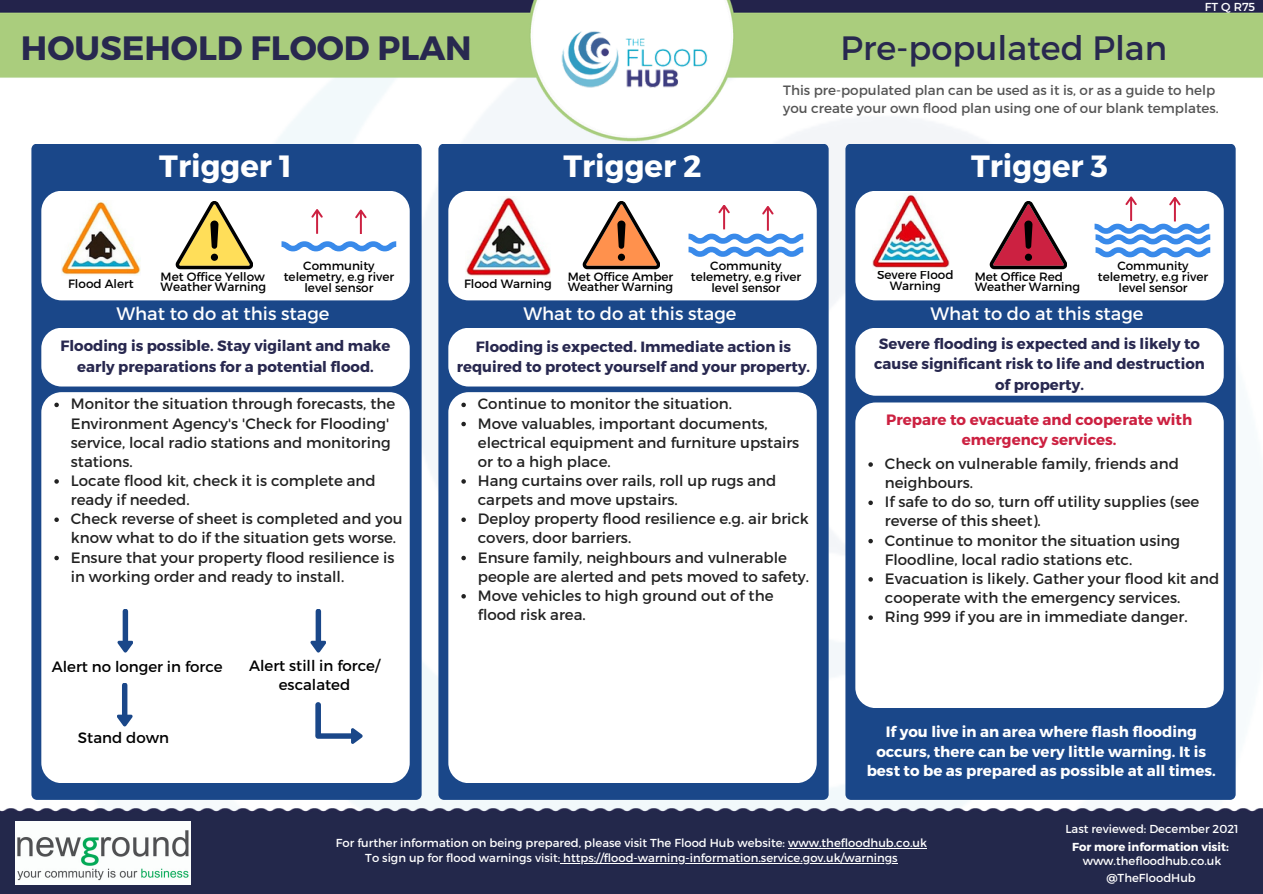
<style>
.page{position:relative;width:1263px;height:894px;background:#fff}
.page>*{position:absolute;margin:0;border:0;box-sizing:border-box;transform-origin:0 0}
.t1{font:700 33.75px "Montserrat";color:#28284f}
.t2{font:33.75px "Montserrat";color:#28284f}
.t3{font:700 30.75px "Montserrat";color:#fff}
.t4{font:18px "Montserrat";color:#fff}
.t5{font:15px/19.2px "Montserrat";color:#222}
.t6{font:700 15px/19.2px "Montserrat";color:#fff;text-align:center}
.t7{font:15px/19.2px "Montserrat";color:#000;text-align:center}
.t8{font:700 15px/20.2px "Montserrat";color:#cc2141;text-align:center}
.t9{font:700 14.85px/20.2px "Montserrat";color:#28284f;text-align:center}
.t10{font:13.5px/18px "Montserrat";color:#545454}
.t11{font:12px/10.9px "Montserrat";color:#000;text-align:center}
.t12{font:11.55px/18px "Montserrat";color:#fff;text-align:center}
.s1{font-weight:700}
</style>
<div class="page">
<img style="left:0;top:0;width:1263px;height:147px">
<img style="left:0;top:794px;width:1263px;height:99px">
<img style="left:15px;top:821px;width:176px;height:63px">
<img style="left:550px;top:23px;width:162px;height:71px">
<div style="left:31px;top:143px;width:391px;height:656px;background:#1a4789"></div>
<div style="left:41px;top:191px;width:369px;height:109px;background:#fff;border-radius:20px"></div>
<svg style="left:311px;top:209px;width:12px;height:25px"></svg>
<svg style="left:355px;top:209px;width:11px;height:25px"></svg>
<svg style="left:282px;top:241px;width:114px;height:10px"></svg>
<svg style="left:175px;top:201px;width:78px;height:68px"></svg>
<img style="left:61px;top:200px;width:80px;height:75px">
<div style="left:41px;top:328px;width:369px;height:58px;background:#fff;border-radius:20px"></div>
<div style="left:41px;top:392px;width:369px;height:390px;background:#fff;border-radius:20px"></div>
<svg style="left:54px;top:402px;width:5px;height:5px"></svg>
<svg style="left:54px;top:479px;width:5px;height:4px"></svg>
<svg style="left:54px;top:517px;width:5px;height:5px"></svg>
<svg style="left:54px;top:555px;width:5px;height:5px"></svg>
<svg style="left:117px;top:683px;width:16px;height:43px"></svg>
<svg style="left:117px;top:609px;width:16px;height:43px"></svg>
<svg style="left:310px;top:609px;width:16px;height:43px"></svg>
<svg style="left:315px;top:728px;width:48px;height:15px"></svg>
<div style="left:315px;top:702px;width:6px;height:34px;background:#1a4789;border-radius:3px"></div>
<hr style="left:788px;top:847px;width:139px;height:1px;background:#fff">
<hr style="left:560px;top:863px;width:338px;height:1px;background:#fff">
<div style="left:438px;top:143px;width:391px;height:656px;background:#1a4789"></div>
<div style="left:448px;top:191px;width:369px;height:109px;background:#fff;border-radius:20px"></div>
<svg style="left:582px;top:201px;width:78px;height:68px"></svg>
<div style="left:448px;top:328px;width:369px;height:58px;background:#fff;border-radius:20px"></div>
<div style="left:448px;top:392px;width:369px;height:390px;background:#fff;border-radius:20px"></div>
<svg style="left:461px;top:402px;width:5px;height:5px"></svg>
<svg style="left:461px;top:421px;width:5px;height:5px"></svg>
<svg style="left:461px;top:479px;width:5px;height:4px"></svg>
<svg style="left:461px;top:517px;width:5px;height:5px"></svg>
<svg style="left:461px;top:555px;width:5px;height:5px"></svg>
<svg style="left:461px;top:594px;width:5px;height:4px"></svg>
<img style="left:466px;top:197px;width:84px;height:79px">
<svg style="left:688px;top:205px;width:115px;height:52px"></svg>
<div style="left:845px;top:143px;width:391px;height:656px;background:#1a4789"></div>
<div style="left:855px;top:191px;width:369px;height:109px;background:#fff;border-radius:20px"></div>
<svg style="left:989px;top:201px;width:78px;height:68px"></svg>
<div style="left:855px;top:328px;width:369px;height:67px;background:#fff;border-radius:20px"></div>
<div style="left:855px;top:402px;width:369px;height:305px;background:#fff;border-radius:20px"></div>
<svg style="left:868px;top:462px;width:5px;height:4px"></svg>
<svg style="left:868px;top:500px;width:5px;height:5px"></svg>
<svg style="left:868px;top:538px;width:5px;height:5px"></svg>
<svg style="left:868px;top:577px;width:5px;height:4px"></svg>
<svg style="left:868px;top:615px;width:5px;height:4px"></svg>
<svg style="left:1094px;top:196px;width:116px;height:61px"></svg>
<img style="left:872px;top:193px;width:78px;height:75px">
<p class="t12" style="left:1205px;top:-3px;width:52px">FT Q R75</p>
<p class="t1" style="left:21px;top:26px;width:452px">HOUSEHOLD FLOOD PLAN</p>
<p class="t2" style="left:840px;top:26px;width:328px">Pre-populated Plan</p>
<h6 class="t10" style="left:783px;top:81px;width:437px">This pre-populated plan can be used as it is, or as a guide to help you create your own flood plan using one of our blank templates.</h6>
<p class="t3" style="left:159px;top:146px;width:134px">Trigger 1</p>
<p class="t3" style="left:563px;top:146px;width:140px">Trigger 2</p>
<p class="t3" style="left:971px;top:146px;width:138px">Trigger 3</p>
<p class="t11" style="left:161px;top:271px;width:106px">Met Office Yellow</p>
<h2 class="t11" style="left:68px;top:277px;width:67px">Flood Alert</h2>
<p class="t11" style="left:161px;top:281px;width:107px">Weather Warning</p>
<p class="t11" style="left:284px;top:259px;width:112px">Community telemetry, e.g river level sensor</p>
<p class="t11" style="left:568px;top:271px;width:107px">Met Office Amber</p>
<p class="t11" style="left:464px;top:277px;width:89px">Flood Warning</p>
<p class="t11" style="left:568px;top:281px;width:107px">Weather Warning</p>
<p class="t11" style="left:691px;top:259px;width:112px">Community telemetry, e.g river level sensor</p>
<p class="t11" style="left:877px;top:269px;width:78px">Severe Flood<br>Warning</p>
<p class="t11" style="left:975px;top:271px;width:107px;line-height:10.1px;text-align:left">Met Office Red<br>Weather Warning</p>
<h2 class="t11" style="left:1098px;top:259px;width:112px">Community telemetry, e.g river level sensor</h2>
<p class="t4" style="left:117px;top:302px;width:214px">What to do at this stage</p>
<p class="t9" style="left:60px;top:335px;width:332px">Flooding is possible. Stay vigilant and make early preparations for a potential flood.</p>
<p class="t5" style="left:71px;top:393px;width:326px">Monitor the situation through forecasts, the Environment Agency's 'Check for Flooding' service, local radio stations and monitoring stations.</p>
<p class="t5" style="left:71px;top:470px;width:306px">Locate flood kit, check it is complete and ready if needed.</p>
<p class="t5" style="left:71px;top:508px;width:333px">Check reverse of sheet is completed and you know what to do if the situation gets worse.</p>
<h4 class="t5" style="left:71px;top:546px;width:325px">Ensure that your property flood resilience is in working order and ready to install.</h4>
<h4 class="t4" style="left:524px;top:302px;width:214px">What to do at this stage</h4>
<h5 class="t9" style="left:457px;top:335px;width:355px">Flooding is expected. Immediate action is required to protect yourself and your property.</h5>
<p class="t5" style="left:478px;top:393px;width:256px">Continue to monitor the situation.</p>
<p class="t5" style="left:478px;top:412px;width:323px">Move valuables, important documents, electrical equipment and furniture upstairs or to a high place.</p>
<p class="t5" style="left:478px;top:470px;width:300px">Hang curtains over rails, roll up rugs and carpets and move upstairs.</p>
<p class="t5" style="left:478px;top:508px;width:332px">Deploy property flood resilience e.g. air brick covers, door barriers.</p>
<p class="t5" style="left:478px;top:546px;width:333px">Ensure family, neighbours and vulnerable people are alerted and pets moved to safety.</p>
<p class="t5" style="left:478px;top:585px;width:297px">Move vehicles to high ground out of the flood risk area.</p>
<p class="t4" style="left:930px;top:302px;width:214px">What to do at this stage</p>
<p class="t9" style="left:874px;top:333px;width:332px">Severe flooding is expected and is likely to cause significant risk to life and destruction of property.</p>
<h5 class="t8" style="left:886px;top:408px;width:307px">Prepare to evacuate and cooperate with emergency services.</h5>
<p class="t5" style="left:885px;top:453px;width:296px">Check on vulnerable family, friends and neighbours.</p>
<p class="t5" style="left:885px;top:491px;width:316px">If safe to do so, turn off utility supplies (see reverse of this sheet).</p>
<p class="t5" style="left:885px;top:529px;width:297px">Continue to monitor the situation using<br>Floodline, local radio stations etc.</p>
<h4 class="t5" style="left:885px;top:568px;width:336px">Evacuation is likely. Gather your flood kit and cooperate with the emergency services.</h4>
<h5 class="t5" style="left:885px;top:606px;width:304px">Ring 999 if you are in immediate danger.</h5>
<p class="t7" style="left:52px;top:656px;width:172px">Alert no longer in force</p>
<p class="t7" style="left:249px;top:655px;width:132px">Alert still in force/ escalated</p>
<h5 class="t7" style="left:78px;top:727px;width:93px">Stand down</h5>
<p class="t6" style="left:867px;top:721px;width:351px">If you live in an area where flash flooding occurs, there can be very little warning. It is best to be as prepared as possible at all times.</p>
<h6 class="t12" style="left:336px;top:833px;width:593px">For further information on being prepared, please visit The Flood Hub website: www.thefloodhub.co.uk</h6>
<h6 class="t12" style="left:365px;top:848px;width:534px">To sign up for flood warnings visit: https://flood-warning-information.service.gov.uk/warnings</h6>
<p class="t12" style="left:1065px;top:818px;width:175px">Last reviewed: December 2021<br><span class="s1">For more information visit:</span></p>
<p class="t12" style="left:1083px;top:851px;width:140px">www.thefloodhub.co.uk</p>
<p class="t12" style="left:1106px;top:867px;width:91px">@TheFloodHub</p>
</div>
